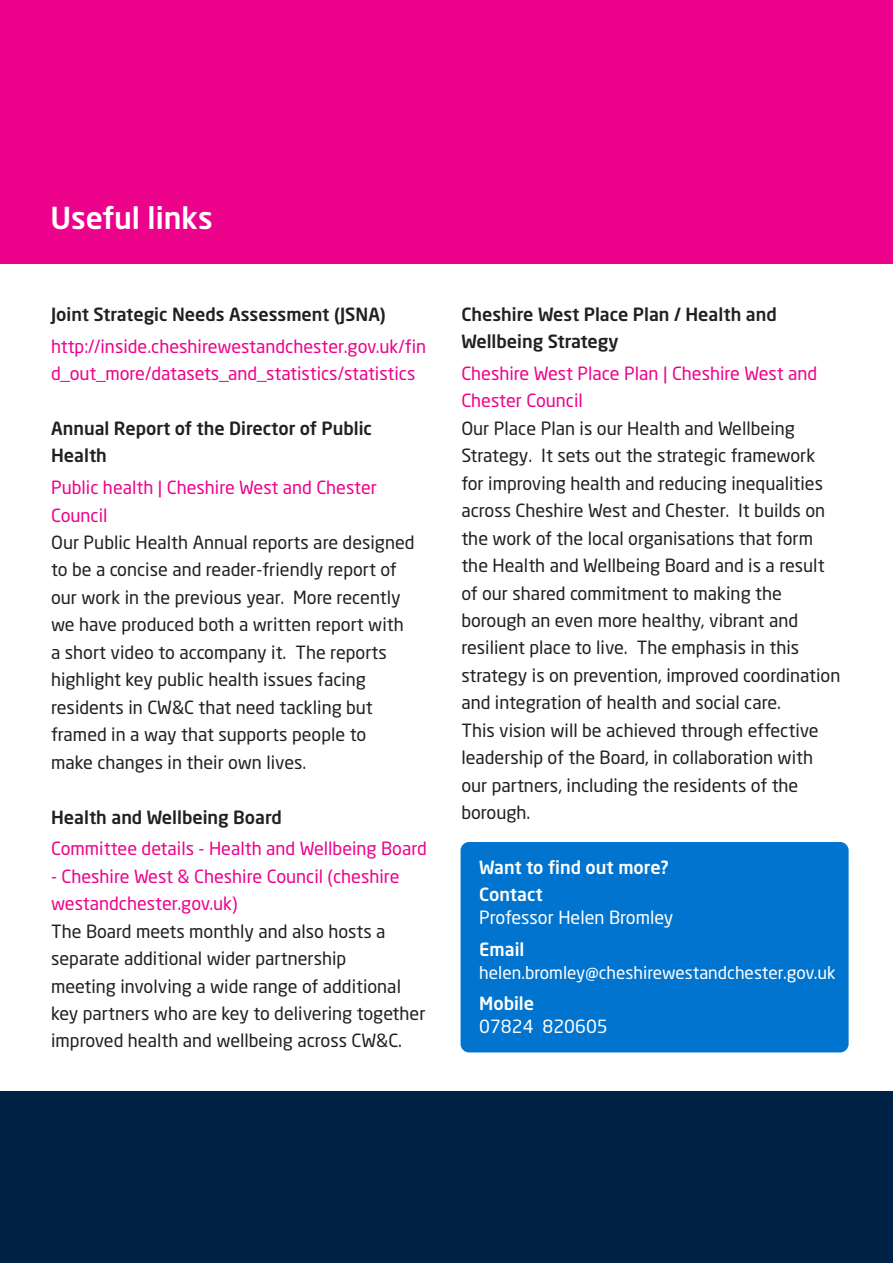
<style>
.page{position:relative;width:893px;height:1263px;background:#fff}
.page>*{position:absolute;margin:0;border:0;box-sizing:border-box;transform-origin:0 0}
.t1{font:500 30px "Neo Sans";color:#fff}
.t2{font:18px/27.5px "Neo Sans";color:#231f20}
.t3{font:18px/27.5px "Neo Sans";color:#ed028c}
.t4{font:500 18px/27.5px "Neo Sans";color:#231f20}
.t5{font:500 18px/27.2px "Neo Sans";color:#fff}
.t6{font:18px "Neo Sans";color:#fff}
.t7{font:17.25px "Neo Sans";color:#fff}
</style>
<div class="page">
<div style="left:461px;top:842px;width:388px;height:210px;background:#0074ce;border-radius:9px"></div>
<div style="left:0;top:0;width:893px;height:264px;background:#ed028c"></div>
<div style="left:0;top:1091px;width:893px;height:172px;background:#024"></div>
<h1 class="t1" style="left:50px;top:206px;width:164px">Useful links</h1>
<p class="t4" style="left:51px;top:302px;width:336px">Joint Strategic Needs Assessment (JSNA)</p>
<p class="t3" style="left:51px;top:334px;width:377px">http://inside.cheshirewestandchester.gov.uk/fin d_out_more/datasets_and_statistics/statistics</p>
<p class="t4" style="left:51px;top:416px;width:322px">Annual Report of the Director of Public<br>Health</p>
<p class="t3" style="left:51px;top:475px;width:328px">Public health | Cheshire West and Chester<br>Council</p>
<p class="t2" style="left:51px;top:530px;width:365px">Our Public Health Annual reports are designed to be a concise and reader-friendly report of our work in the previous year. More recently we have produced both a written report with a short video to accompany it. The reports highlight key public health issues facing residents in CW&amp;C that need tackling but framed in a way that supports people to<br>make changes in their own lives.</p>
<p class="t4" style="left:51px;top:805px;width:232px">Health and Wellbeing Board</p>
<p class="t3" style="left:51px;top:836px;width:377px">Committee details - Health and Wellbeing Board</p>
<p class="t3" style="left:51px;top:864px;width:350px">- Cheshire West &amp; Cheshire Council (cheshire westandchester.gov.uk)</p>
<p class="t2" style="left:51px;top:919px;width:376px">The Board meets monthly and also hosts a separate additional wider partnership<br>meeting involving a wide range of additional key partners who are key to delivering together improved health and wellbeing across CW&amp;C.</p>
<p class="t4" style="left:461px;top:302px;width:317px">Cheshire West Place Plan / Health and<br>Wellbeing Strategy</p>
<p class="t3" style="left:461px;top:361px;width:357px">Cheshire West Place Plan | Cheshire West and<br>Chester Council</p>
<p class="t2" style="left:461px;top:416px;width:380px">Our Place Plan is our Health and Wellbeing Strategy. It sets out the strategic framework for improving health and reducing inequalities across Cheshire West and Chester. It builds on the work of the local organisations that form the Health and Wellbeing Board and is a result of our shared commitment to making the borough an even more healthy, vibrant and resilient place to live. The emphasis in this strategy is on prevention, improved coordination and integration of health and social care.<br>This vision will be achieved through effective leadership of the Board, in collaboration with our partners, including the residents of the borough.</p>
<p class="t5" style="left:479px;top:855px;width:191px">Want to find out more?<br>Contact</p>
<p class="t6" style="left:479px;top:911px;width:196px">Professor Helen Bromley</p>
<p class="t5" style="left:479px;top:937px;width:47px">Email</p>
<p class="t7" style="left:479px;top:966px;width:358px">helen.bromley@cheshirewestandchester.gov.uk</p>
<p class="t5" style="left:479px;top:991px;width:57px">Mobile</p>
<p class="t6" style="left:479px;top:1020px;width:130px">07824 820605</p>
</div>
